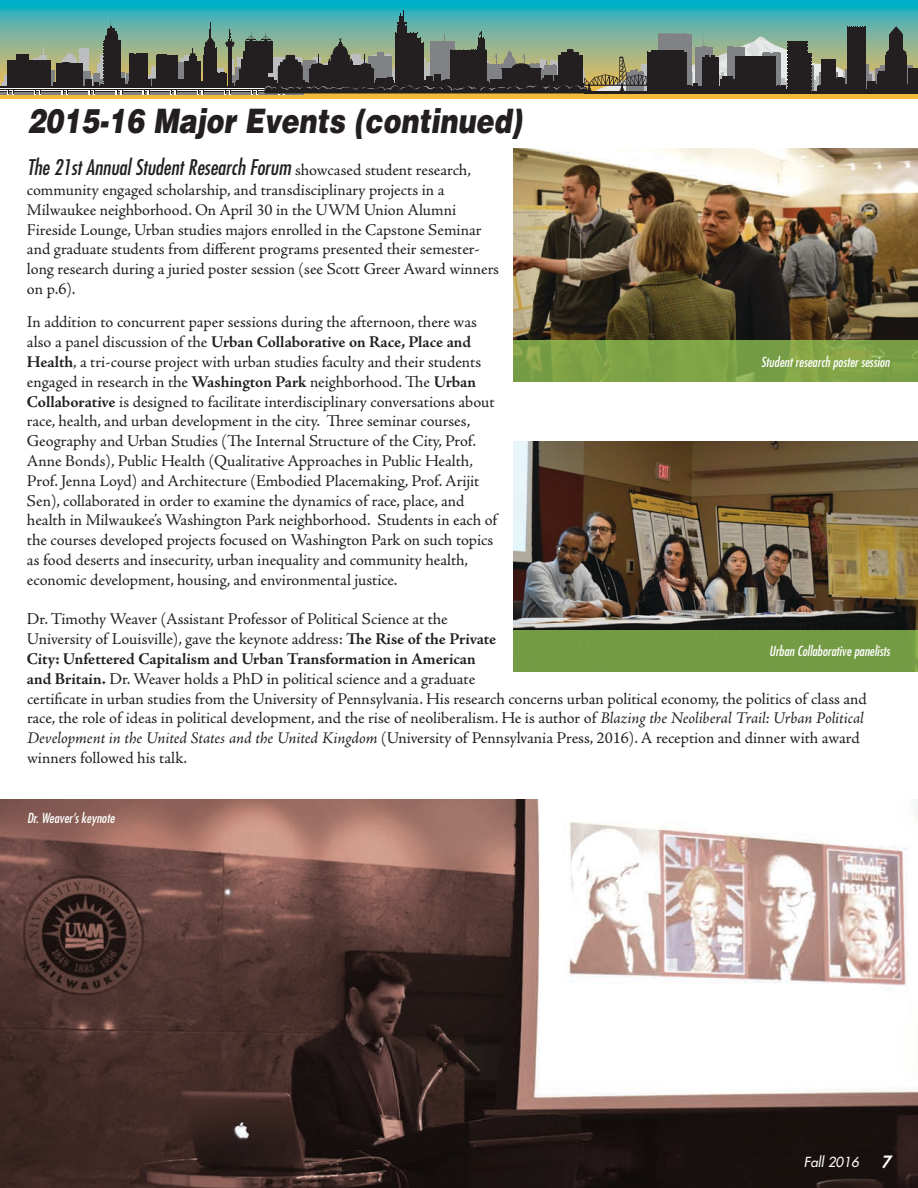
<style>
.page{position:relative;width:918px;height:1188px;background:#fff}
.page>*{position:absolute;margin:0;border:0;box-sizing:border-box;transform-origin:0 0}
.Heading{font:italic 900 33.75px "Helvetica LT Std";color:#231f20;scale:.8 1}
.MiniHead{font:italic condensed 21px "Futura Std";color:#231f20}
.Body{font:16.5px/19.8px "Adobe Jenson Pro";letter-spacing:-.005em;color:#231f20}
.MiniHead-2{font:16.5px/19.8px "Adobe Jenson Pro";letter-spacing:-.005em;color:#231f20}
.t1{font:italic 800 16.5px "Futura Std";color:#fff}
.t2{font:italic condensed 13.5px "Futura Std";color:#fff}
.t3{font:italic 500 13.5px "Futura Std";color:#fff}
.s1{font-family:"Adobe Jenson Pro";font-style:normal;font-stretch:normal;font-size:16.5px}
.s2{font-weight:700}
.s3{font-style:italic}
</style>
<div class="page">
<img style="left:513px;top:148px;width:405px;height:193px">
<img style="left:513px;top:442px;width:405px;height:230px">
<div style="left:513px;top:630px;width:405px;height:41px;background:#739b45"></div>
<svg style="left:513px;top:341px;width:405px;height:41px;background:#7ea246"></svg>
<img style="left:0;top:799px;width:918px;height:389px">
<svg style="left:0;top:0;width:918px;height:99px;background:#55b1a4"></svg>
<div style="left:79px;top:48px;width:10px;height:44px;background:#bcbec0"></div>
<svg style="left:62px;top:59px;width:15px;height:31px"></svg>
<svg style="left:64px;top:53px;width:11px;height:6px"></svg>
<svg style="left:218px;top:68px;width:5px;height:6px"></svg>
<svg style="left:50px;top:70px;width:5px;height:16px"></svg>
<div style="left:81px;top:71px;width:10px;height:21px;background:#808285"></div>
<div style="left:40px;top:56px;width:7px;height:33px;background:#bcbec0"></div>
<div style="left:34px;top:59px;width:13px;height:30px;background:#bcbec0"></div>
<hr style="left:43px;top:47px;width:1px;height:33px;background:#bcbec0">
<div style="left:1px;top:83px;width:9px;height:9px;background:#bcbec0"></div>
<div style="left:5px;top:75px;width:8px;height:17px;background:#bcbec0"></div>
<div style="left:0;top:86px;width:303px;height:6px;background:#231f20"></div>
<div style="left:7px;top:60px;width:43px;height:28px;background:#231f20"></div>
<div style="left:16px;top:55px;width:13px;height:33px;background:#231f20"></div>
<div style="left:57px;top:63px;width:26px;height:25px;background:#231f20"></div>
<div style="left:104px;top:40px;width:16px;height:48px;background:#231f20"></div>
<div style="left:105px;top:36px;width:13px;height:47px;background:#231f20"></div>
<div style="left:107px;top:35px;width:11px;height:48px;background:#231f20"></div>
<div style="left:107px;top:31px;width:10px;height:51px;background:#231f20"></div>
<div style="left:108px;top:29px;width:7px;height:50px;background:#231f20"></div>
<div style="left:108px;top:28px;width:5px;height:51px;background:#231f20"></div>
<hr style="left:114px;top:28px;width:1px;height:51px;background:#231f20">
<svg style="left:110px;top:18px;width:2px;height:10px"></svg>
<hr style="left:136px;top:53px;width:4px;height:35px;background:#231f20">
<div style="left:132px;top:54px;width:5px;height:34px;background:#231f20"></div>
<div style="left:140px;top:53px;width:8px;height:35px;background:#231f20"></div>
<hr style="left:217px;top:55px;width:1px;height:33px;background:#231f20">
<div style="left:205px;top:43px;width:10px;height:45px;background:#231f20"></div>
<hr style="left:216px;top:47px;width:1px;height:33px;background:#231f20">
<hr style="left:215px;top:42px;width:1px;height:33px;background:#231f20">
<hr style="left:210px;top:22px;width:1px;height:33px;background:#231f20">
<hr style="left:209px;top:30px;width:1px;height:32px;background:#231f20">
<hr style="left:211px;top:30px;width:1px;height:32px;background:#231f20">
<div style="left:215px;top:74px;width:12px;height:14px;background:#231f20"></div>
<hr style="left:221px;top:72px;width:4px;height:16px;background:#231f20">
<svg style="left:53px;top:82px;width:3px;height:4px"></svg>
<div style="left:85px;top:80px;width:7px;height:7px;background:#231f20"></div>
<hr style="left:0;top:92px;width:303px;height:2px;background:#808285">
<hr style="left:0;top:88px;width:303px;height:3px;background:#fff">
<hr style="left:0;top:89px;width:303px;height:1px;background:#231f20">
<svg style="left:7px;top:90px;width:7px;height:4px"></svg>
<svg style="left:62px;top:90px;width:6px;height:4px"></svg>
<svg style="left:89px;top:41px;width:44px;height:53px"></svg>
<svg style="left:143px;top:32px;width:71px;height:62px"></svg>
<hr style="left:400px;top:16px;width:4px;height:12px;background:#231f20">
<svg style="left:400px;top:10px;width:4px;height:6px"></svg>
<svg style="left:223px;top:23px;width:695px;height:71px;background:#5f6e62"></svg>
<p class="Heading" style="left:27px;top:99px;width:620px">2015-16 Major Events (continued)</p>
<p class="MiniHead" style="left:27px;top:155px;width:446px">The 21st Annual Student Research Forum <span class="s1">showcased student research,</span></p>
<p class="MiniHead-2" style="left:27px;top:180px;width:474px">community engaged scholarship, and transdisciplinary projects in a Milwaukee neighborhood. On April 30 in the UWM Union Alumni Fireside Lounge, Urban studies majors enrolled in the Capstone Seminar and graduate students from different programs presented their semester&shy;long research during a juried poster session (see Scott Greer Award winners on p.6).</p>
<p class="Body" style="left:27px;top:313px;width:472px">In addition to concurrent paper sessions during the afternoon, there was also a panel discussion of the <span class="s2">Urban Collaborative on Race, Place and Health</span>, a tri-course project with urban studies faculty and their students engaged in research in the <span class="s2">Washington Park</span> neighborhood. The <span class="s2">Urban Collaborative</span> is designed to facilitate interdisciplinary conversations about race, health, and urban development in the city. Three seminar courses, Geography and Urban Studies (The Internal Structure of the City, Prof.<br>Anne Bonds), Public Health (Qualitative Approaches in Public Health, Prof. Jenna Loyd) and Architecture (Embodied Placemaking, Prof. Arijit Sen), collaborated in order to examine the dynamics of race, place, and health in Milwaukee’s Washington Park neighborhood. Students in each of the courses developed projects focused on Washington Park on such topics as food deserts and insecurity, urban inequality and community health, economic development, housing, and environmental justice.</p>
<p class="Body" style="left:27px;top:610px;width:841px">Dr. Timothy Weaver (Assistant Professor of Political Science at the<br>University of Louisville), gave the keynote address: <span class="s2">The Rise of the Private<br>City: Unfettered Capitalism and Urban Transformation in American<br>and Britain.</span> Dr. Weaver holds a PhD in political science and a graduate<br>certificate in urban studies from the University of Pennsylvania. His research concerns urban political economy, the politics of class and race, the role of ideas in political development, and the rise of neoliberalism. He is author of <span class="s3">Blazing the Neoliberal Trail: Urban Political Development in the United States and the United Kingdom</span> (University of Pennsylvania Press, 2016). A reception and dinner with award winners followed his talk.</p>
<p class="t2" style="left:761px;top:354px;width:130px">Student research poster session</p>
<p class="t2" style="left:769px;top:643px;width:122px">Urban Collaborative panelists</p>
<p class="t2" style="left:27px;top:810px;width:89px">Dr. Weaver’s keynote</p>
<p class="t3" style="left:804px;top:1153px;width:57px">Fall 2016</p>
<p class="t1" style="left:881px;top:1151px;width:11px">7</p>
</div>
